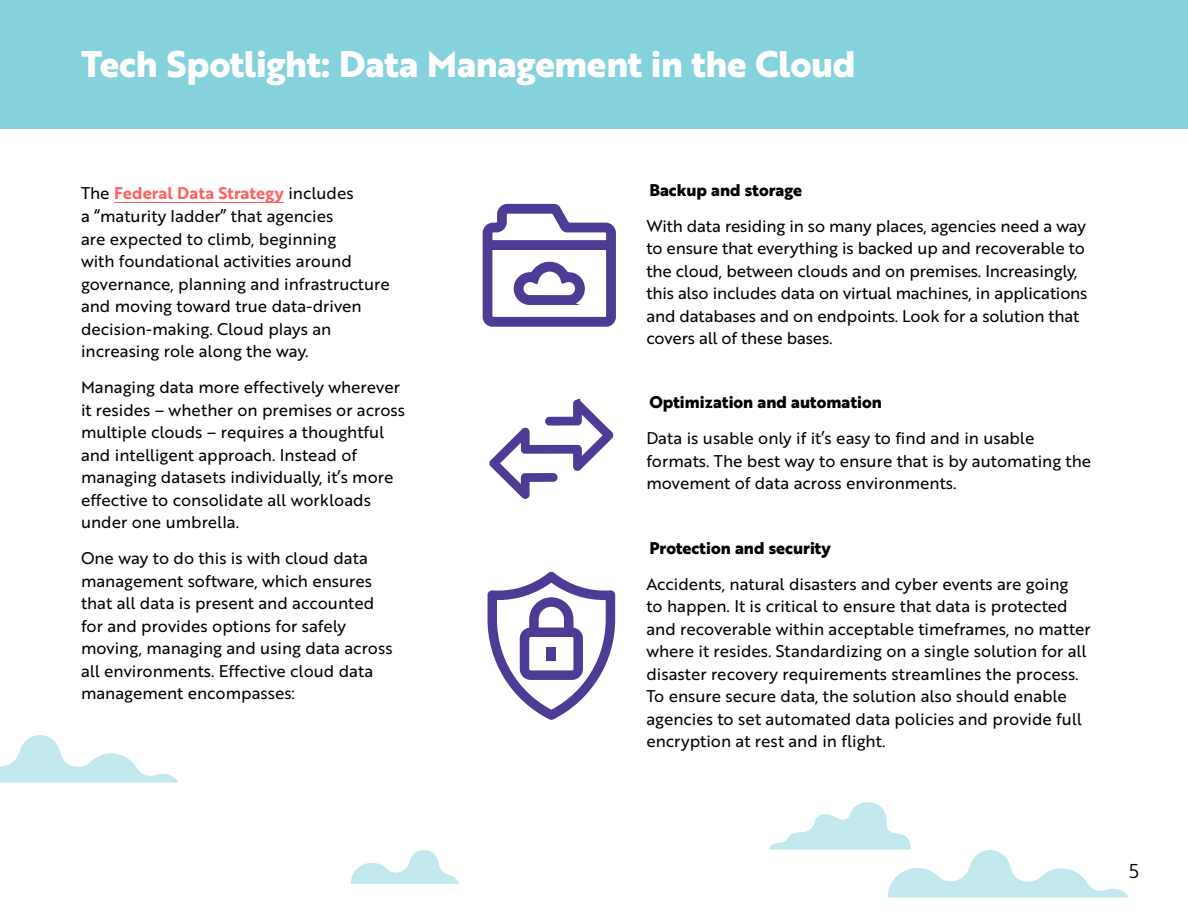
<style>
.page{position:relative;width:1188px;height:918px;background:#fff}
.page>*{position:absolute;margin:0;border:0;box-sizing:border-box;transform-origin:0 0}
.t1{font:700 36px "Brother 1816 Extra";letter-spacing:-.01em;color:#fff}
.t2{font:19.5px "Brother 1816 Book";color:#000}
.t3{font:16.5px/22.5px "Brother 1816 Regular";color:#000}
.t4{font:700 16.5px "Brother 1816 Extra";color:#000}
.t5{font:16.5px "Brother 1816 Bold";letter-spacing:.005em;color:#ff6161}
.s1{font-family:"Brother 1816 Regular";color:#000}
</style>
<div class="page">
<hr style="left:114px;top:202px;width:170px;height:1px;background:#ff6161">
<div style="left:0;top:0;width:1188px;height:129px;background:#85d2dd"></div>
<svg style="left:482px;top:203px;width:134px;height:124px"></svg>
<svg style="left:489px;top:398px;width:125px;height:101px"></svg>
<svg style="left:488px;top:572px;width:127px;height:148px"></svg>
<div style="left:547px;top:647px;width:9px;height:14px;background:#4d3b96"></div>
<svg style="left:351px;top:850px;width:108px;height:34px"></svg>
<svg style="left:0;top:735px;width:179px;height:48px"></svg>
<svg style="left:770px;top:802px;width:359px;height:95px"></svg>
<h1 class="t1" style="left:81px;top:36px;width:776px">Tech Spotlight: Data Management in the Cloud</h1>
<p class="t5" style="left:81px;top:181px;width:274px"><span class="s1">The</span> Federal Data Strategy <span class="s1">includes</span></p>
<p class="t3" style="left:81px;top:204px;width:310px">a “maturity ladder” that agencies<br>are expected to climb, beginning<br>with foundational activities around governance, planning and infrastructure and moving toward true data-driven decision-making. Cloud plays an increasing role along the way.</p>
<p class="t3" style="left:81px;top:375px;width:326px">Managing data more effectively wherever it resides – whether on premises or across multiple clouds – requires a thoughtful and intelligent approach. Instead of managing datasets individually, it’s more effective to consolidate all workloads under one umbrella.</p>
<p class="t3" style="left:81px;top:546px;width:313px">One way to do this is with cloud data management software, which ensures that all data is present and accounted for and provides options for safely moving, managing and using data across all environments. Effective cloud data management encompasses:</p>
<p class="t4" style="left:649px;top:177px;width:154px">Backup and storage</p>
<p class="t3" style="left:646px;top:214px;width:443px">With data residing in so many places, agencies need a way to ensure that everything is backed up and recoverable to the cloud, between clouds and on premises. Increasingly, this also includes data on virtual machines, in applications and databases and on endpoints. Look for a solution that covers all of these bases.</p>
<p class="t4" style="left:649px;top:390px;width:234px">Optimization and automation</p>
<p class="t3" style="left:646px;top:426px;width:446px">Data is usable only if it’s easy to find and in usable formats. The best way to ensure that is by automating the movement of data across environments.</p>
<p class="t4" style="left:649px;top:535px;width:183px">Protection and security</p>
<p class="t3" style="left:646px;top:572px;width:446px">Accidents, natural disasters and cyber events are going<br>to happen. It is critical to ensure that data is protected and recoverable within acceptable timeframes, no matter where it resides. Standardizing on a single solution for all disaster recovery requirements streamlines the process.<br>To ensure secure data, the solution also should enable agencies to set automated data policies and provide full encryption at rest and in flight.</p>
<p class="t2" style="left:1129px;top:857px;width:11px">5</p>
</div>
